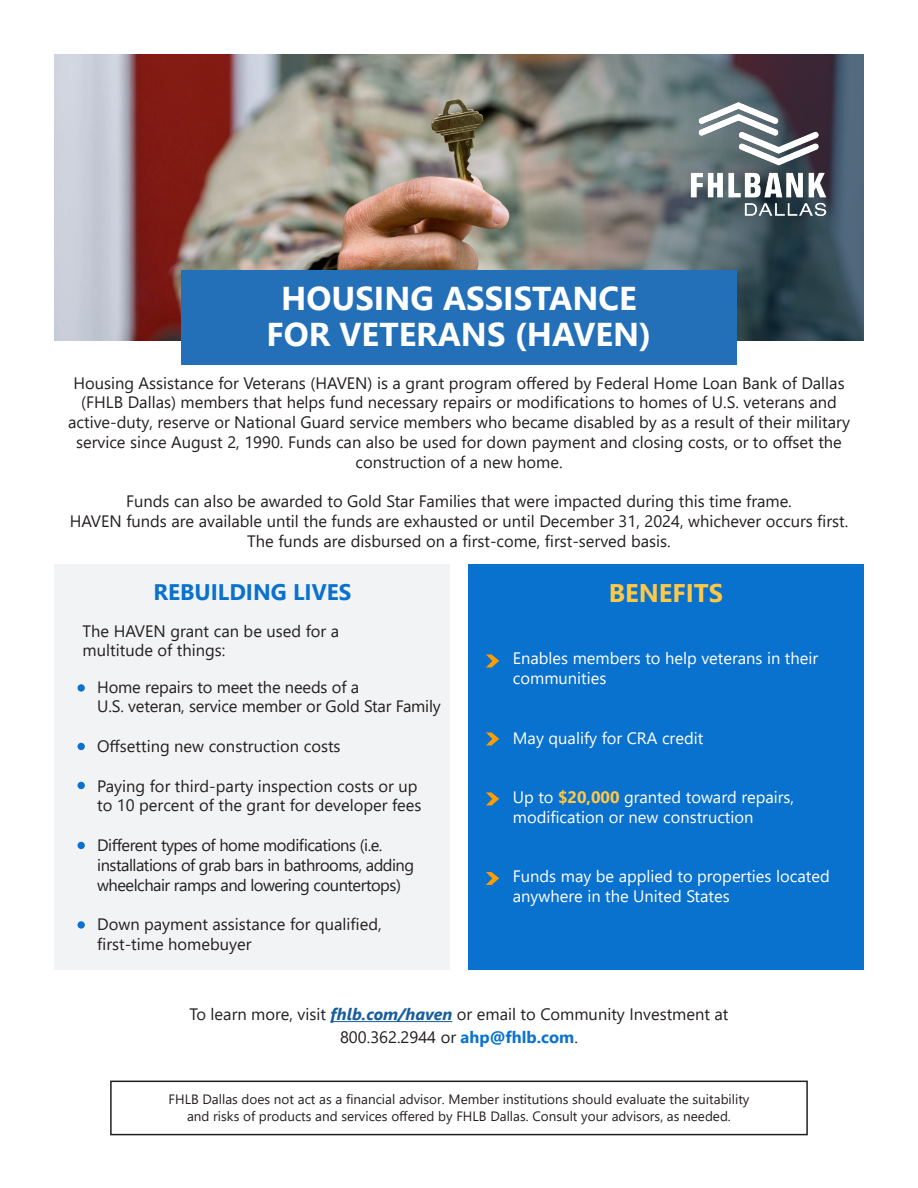
<style>
.page{position:relative;width:918px;height:1188px;background:#fff}
.page>*{position:absolute;margin:0;border:0;box-sizing:border-box;transform-origin:0 0}
.t1{font:700 33px "Segoe UI";color:#fff}
.t2{font:700 25.5px "Segoe UI";color:#ffc845}
.t3{font:700 22.5px "Segoe UI";color:#0971ce}
.t4{font:16.5px/22.5px "Segoe UI";color:#231f20;text-align:center}
.t5{font:16.5px/19.8px "Segoe UI";color:#fff}
.t6{font:16.5px "Segoe UI";letter-spacing:-.03em;color:#231f20}
.t7{font:13.5px/16.2px "Segoe UI";color:#231f20;text-align:center}
.s1{font-weight:700;color:#ffc845}
.s2{font-weight:700;font-style:italic;color:#175d9e}
.s3{font-weight:700;color:#0971ce}
</style>
<div class="page">
<img style="left:55px;top:55px;width:383px;height:286px">
<img style="left:438px;top:55px;width:426px;height:286px">
<div style="left:54px;top:564px;width:396px;height:406px;background:#f2f3f4"></div>
<div style="left:181px;top:270px;width:556px;height:94px;background:#2370b9"></div>
<div style="left:468px;top:564px;width:396px;height:406px;background:#0971ce"></div>
<svg style="left:486px;top:654px;width:13px;height:13px"></svg>
<svg style="left:486px;top:792px;width:13px;height:13px"></svg>
<svg style="left:486px;top:732px;width:13px;height:13px"></svg>
<svg style="left:486px;top:872px;width:13px;height:13px"></svg>
<hr style="left:331px;top:1021px;width:121px;height:1px;background:#175d9e">
<div style="left:110px;top:1081px;width:698px;height:54px;border:2px solid #231f20"></div>
<img style="left:685px;top:86px;width:146px;height:145px">
<div style="left:78px;top:684px;width:7px;height:8px;background:#0971ce;border-radius:50%"></div>
<div style="left:78px;top:743px;width:7px;height:7px;background:#0971ce;border-radius:50%"></div>
<div style="left:78px;top:782px;width:7px;height:7px;background:#0971ce;border-radius:50%"></div>
<div style="left:78px;top:842px;width:7px;height:7px;background:#0971ce;border-radius:50%"></div>
<div style="left:78px;top:921px;width:7px;height:8px;background:#0971ce;border-radius:50%"></div>
<p class="t1" style="left:281px;top:267px;width:357px">HOUSING ASSISTANCE</p>
<p class="t1" style="left:267px;top:303px;width:386px">FOR VETERANS (HAVEN)</p>
<p class="t4" style="left:73px;top:370px;width:773px">Housing Assistance for Veterans (HAVEN) is a grant program offered by Federal Home Loan Bank of Dallas</p>
<p class="t4" style="left:81px;top:390px;width:757px">(FHLB Dallas) members that helps fund necessary repairs or modifications to homes of U.S. veterans and</p>
<p class="t4" style="left:68px;top:410px;width:783px">active-duty, reserve or National Guard service members who became disabled by as a result of their military</p>
<p class="t4" style="left:76px;top:429px;width:767px">service since August 2, 1990. Funds can also be used for down payment and closing costs, or to offset the</p>
<p class="t4" style="left:355px;top:449px;width:209px">construction of a new home.</p>
<p class="t4" style="left:126px;top:489px;width:667px">Funds can also be awarded to Gold Star Families that were impacted during this time frame.</p>
<p class="t4" style="left:70px;top:509px;width:780px">HAVEN funds are available until the funds are exhausted or until December 31, 2024, whichever occurs first.</p>
<p class="t4" style="left:247px;top:528px;width:425px">The funds are disbursed on a first-come, first-served basis.</p>
<p class="t3" style="left:153px;top:571px;width:199px">REBUILDING LIVES</p>
<p class="t2" style="left:609px;top:569px;width:116px">BENEFITS</p>
<p class="t4" style="left:83px;top:618px;width:258px">The HAVEN grant can be used for a</p>
<p class="t4" style="left:83px;top:638px;width:144px">multitude of things:</p>
<p class="t4" style="left:97px;top:674px;width:263px">Home repairs to meet the needs of a</p>
<p class="t4" style="left:97px;top:694px;width:345px">U.S. veteran, service member or Gold Star Family</p>
<p class="t4" style="left:97px;top:733px;width:245px">Offsetting new construction costs</p>
<p class="t4" style="left:97px;top:773px;width:322px">Paying for third-party inspection costs or up</p>
<p class="t4" style="left:97px;top:793px;width:326px">to 10 percent of the grant for developer fees</p>
<p class="t6" style="left:97px;top:830px;width:287px">Different types of home modifications (i.e.</p>
<p class="t6" style="left:97px;top:849px;width:318px">installations of grab bars in bathrooms, adding</p>
<p class="t6" style="left:97px;top:869px;width:305px">wheelchair ramps and lowering countertops)</p>
<p class="t4" style="left:97px;top:912px;width:286px">Down payment assistance for qualified,</p>
<p class="t4" style="left:97px;top:931px;width:156px">first-time homebuyer</p>
<p class="t5" style="left:513px;top:647px;width:307px">Enables members to help veterans in their communities</p>
<p class="t5" style="left:513px;top:726px;width:192px">May qualify for CRA credit</p>
<p class="t5" style="left:513px;top:786px;width:283px">Up to <span class="s1">$20,000</span> granted toward repairs,</p>
<p class="t5" style="left:513px;top:805px;width:242px">modification or new construction</p>
<p class="t5" style="left:513px;top:865px;width:318px">Funds may be applied to properties located anywhere in the United States</p>
<p class="t4" style="left:189px;top:1002px;width:541px">To learn more, visit <span class="s2">fhlb.com/haven</span> or email to Community Investment at<br>800.362.2944 or <span class="s3">ahp@fhlb.com</span>.</p>
<p class="t7" style="left:169px;top:1090px;width:583px">FHLB Dallas does not act as a financial advisor. Member institutions should evaluate the suitability and risks of products and services offered by FHLB Dallas. Consult your advisors, as needed.</p>
</div>
